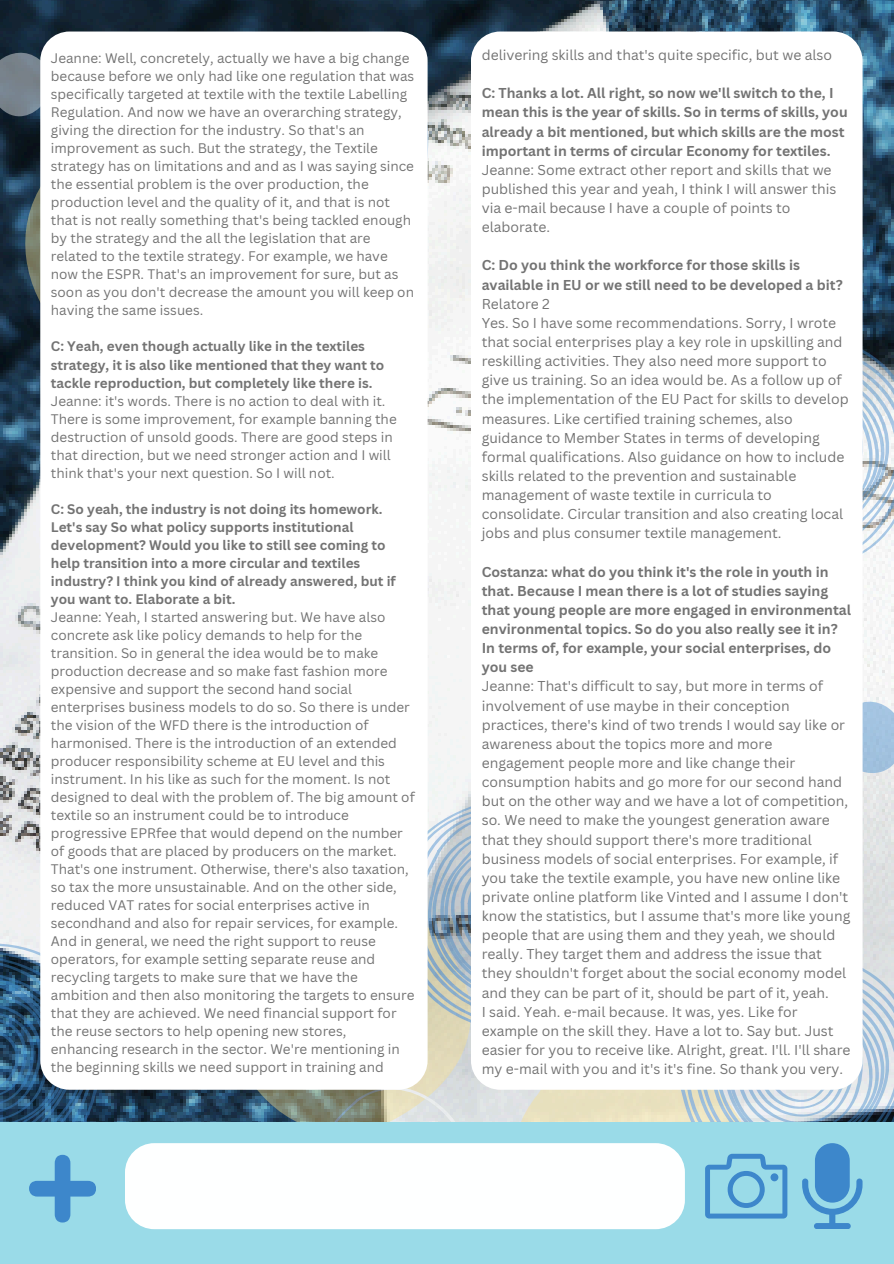
<style>
.page{position:relative;width:894px;height:1264px;background:#fff}
.page>*{position:absolute;margin:0;border:0;box-sizing:border-box;transform-origin:0 0}
.t1{font:13.95px/19.2px "Canva Sans";color:#737373}
.t2{font:700 13.95px/19.2px "Canva Sans";color:#737373}
.t3{font:13.5px/18px "Canva Sans";color:#737373}
.s1{font-weight:700}
.s2{font-weight:400}
</style>
<div class="page">
<img style="left:0;top:0;width:893px;height:1122px">
<svg style="left:190px;top:1089px;width:131px;height:33px;background:#4a646e"></svg>
<svg style="left:0;top:146px;width:40px;height:271px;background:#223746"></svg>
<svg style="left:0;top:39px;width:50px;height:107px;background:#475561"></svg>
<div style="left:0;top:1122px;width:893px;height:141px;background:#9adbe8"></div>
<svg style="left:862px;top:685px;width:31px;height:92px"></svg>
<svg style="left:862px;top:341px;width:31px;height:216px"></svg>
<div style="left:471px;top:32px;width:391px;height:1057px;background:#fff;border-radius:29px"></div>
<div style="left:125px;top:1143px;width:559px;height:86px;background:#feffff;border-radius:29px"></div>
<svg style="left:0;top:943px;width:101px;height:279px"></svg>
<svg style="left:321px;top:802px;width:572px;height:428px"></svg>
<div style="left:40px;top:32px;width:387px;height:1057px;background:#fff;border-radius:29px"></div>
<p class="t3" style="left:51px;top:49px;width:365px">Jeanne: Well, concretely, actually we have a big change because before we only had like one regulation that was specifically targeted at textile with the textile Labelling Regulation. And now we have an overarching strategy, giving the direction for the industry. So that's an improvement as such. But the strategy, the Textile strategy has on limitations and and as I was saying since the essential problem is the over production, the production level and the quality of it, and that is not that is not really something that's being tackled enough by the strategy and the all the legislation that are related to the textile strategy. For example, we have now the ESPR. That's an improvement for sure, but as soon as you don't decrease the amount you will keep on having the same issues.</p>
<h1 class="t3" style="left:51px;top:337px;width:347px"><span class="s1">C: Yeah, even though actually like in the textiles strategy, it is also like mentioned that they want to tackle reproduction, but completely like there is.<br></span>Jeanne: it's words. There is no action to deal with it.<br>There is some improvement, for example banning the destruction of unsold goods. There are good steps in that direction, but we need stronger action and I will think that's your next question. So I will not.</h1>
<h1 class="t3" style="left:51px;top:499px;width:365px"><span class="s1">C: So yeah, the industry is not doing its homework.<br>Let's say So what policy supports institutional development? Would you like to still see coming to help transition into a more circular and textiles industry? I think you kind of already answered, but if you want to. Elaborate a bit.<br></span>Jeanne: Yeah, I started answering but. We have also concrete ask like policy demands to help for the transition. So in general the idea would be to make production decrease and so make fast fashion more expensive and support the second hand social enterprises business models to do so. So there is under the vision of the WFD there is the introduction of harmonised. There is the introduction of an extended producer responsibility scheme at EU level and this instrument. In his like as such for the moment. Is not designed to deal with the problem of. The big amount of textile so an instrument could be to introduce progressive EPRfee that would depend on the number of goods that are placed by producers on the market.<br>That's one instrument. Otherwise, there's also taxation, so tax the more unsustainable. And on the other side, reduced VAT rates for social enterprises active in secondhand and also for repair services, for example.<br>And in general, we need the right support to reuse operators, for example setting separate reuse and recycling targets to make sure that we have the ambition and then also monitoring the targets to ensure that they are achieved. We need financial support for the reuse sectors to help opening new stores, enhancing research in the sector. We're mentioning in the beginning skills we need support in training and</h1>
<h1 class="t1" style="left:481px;top:45px;width:352px">delivering skills and that's quite specific, but we also</h1>
<h1 class="t2" style="left:481px;top:83px;width:367px">C: Thanks a lot. All right, so now we'll switch to the, I mean this is the year of skills. So in terms of skills, you already a bit mentioned, but which skills are the most important in terms of circular Economy for textiles.<br><span class="s2">Jeanne: Some extract other report and skills that we published this year and yeah, I think I will answer this via e-mail because I have a couple of points to elaborate.</span></h1>
<h1 class="t1" style="left:481px;top:255px;width:368px"><span class="s1">C: Do you think the workforce for those skills is available in EU or we still need to be developed a bit?<br></span>Relatore 2<br>Yes. So I have some recommendations. Sorry, I wrote that social enterprises play a key role in upskilling and reskilling activities. They also need more support to give us training. So an idea would be. As a follow up of the implementation of the EU Pact for skills to develop measures. Like certified training schemes, also guidance to Member States in terms of developing formal qualifications. Also guidance on how to include skills related to the prevention and sustainable management of waste textile in curricula to consolidate. Circular transition and also creating local jobs and plus consumer textile management.</h1>
<h1 class="t1" style="left:481px;top:561px;width:371px"><span class="s1">Costanza: what do you think it's the role in youth in that. Because I mean there is a lot of studies saying that young people are more engaged in environmental environmental topics. So do you also really see it in?<br>In terms of, for example, your social enterprises, do you see<br></span>Jeanne: That's difficult to say, but more in terms of involvement of use maybe in their conception practices, there's kind of two trends I would say like or awareness about the topics more and more engagement people more and like change their consumption habits and go more for our second hand but on the other way and we have a lot of competition, so. We need to make the youngest generation aware that they should support there's more traditional business models of social enterprises. For example, if you take the textile example, you have new online like private online platform like Vinted and I assume I don't know the statistics, but I assume that's more like young people that are using them and they yeah, we should really. They target them and address the issue that they shouldn't forget about the social economy model and they can be part of it, should be part of it, yeah.<br>I said. Yeah. e-mail because. It was, yes. Like for example on the skill they. Have a lot to. Say but. Just easier for you to receive like. Alright, great. I'll. I'll share my e-mail with you and it's it's fine. So thank you very.</h1>
</div>
